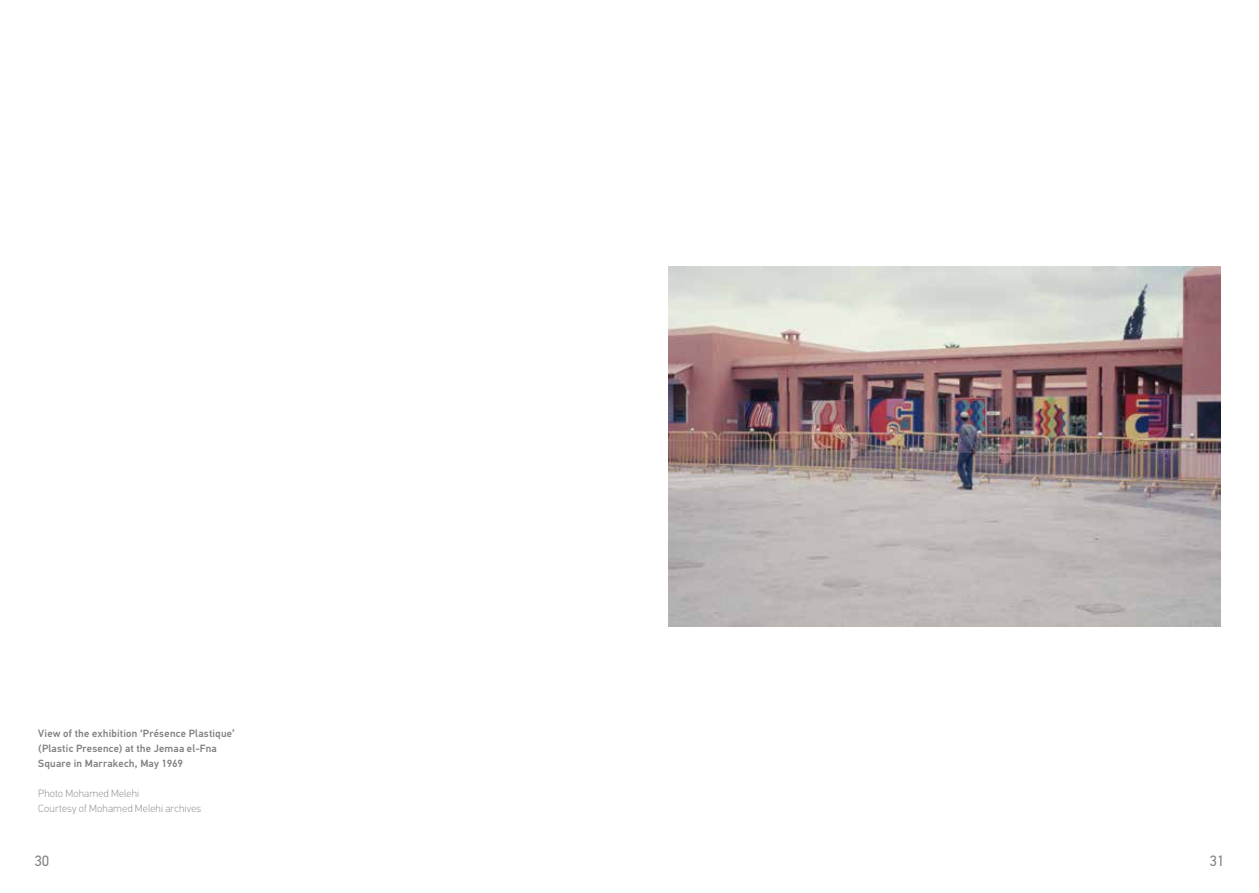
<style>
.page{position:relative;width:1259px;height:893px;background:#fff}
.page>*{position:absolute;margin:0;border:0;box-sizing:border-box;transform-origin:0 0}
.t1{font:15px "PF Din Text Arabic";color:#807f83}
.t2{font:500 10.5px/15px "PF Din Text Arabic";letter-spacing:.02em;color:#807f83}
.t3{font:100 10.5px/15px "PF Din Text Arabic";letter-spacing:.02em;color:#807f83}
</style>
<div class="page">
<img style="left:669px;top:267px;width:551px;height:359px">
<p class="t2" style="left:38px;top:727px;width:198px">View of the exhibition ‘Présence Plastique’ (Plastic Presence) at the Jemaa el-Fna<br>Square in Marrakech, May 1969</p>
<p class="t3" style="left:38px;top:787px;width:165px">Photo Mohamed Melehi<br>Courtesy of Mohamed Melehi archives</p>
<h1 class="t1" style="left:34px;top:852px;width:16px">30</h1>
<h1 class="t1" style="left:1209px;top:852px;width:16px">31</h1>
</div>
